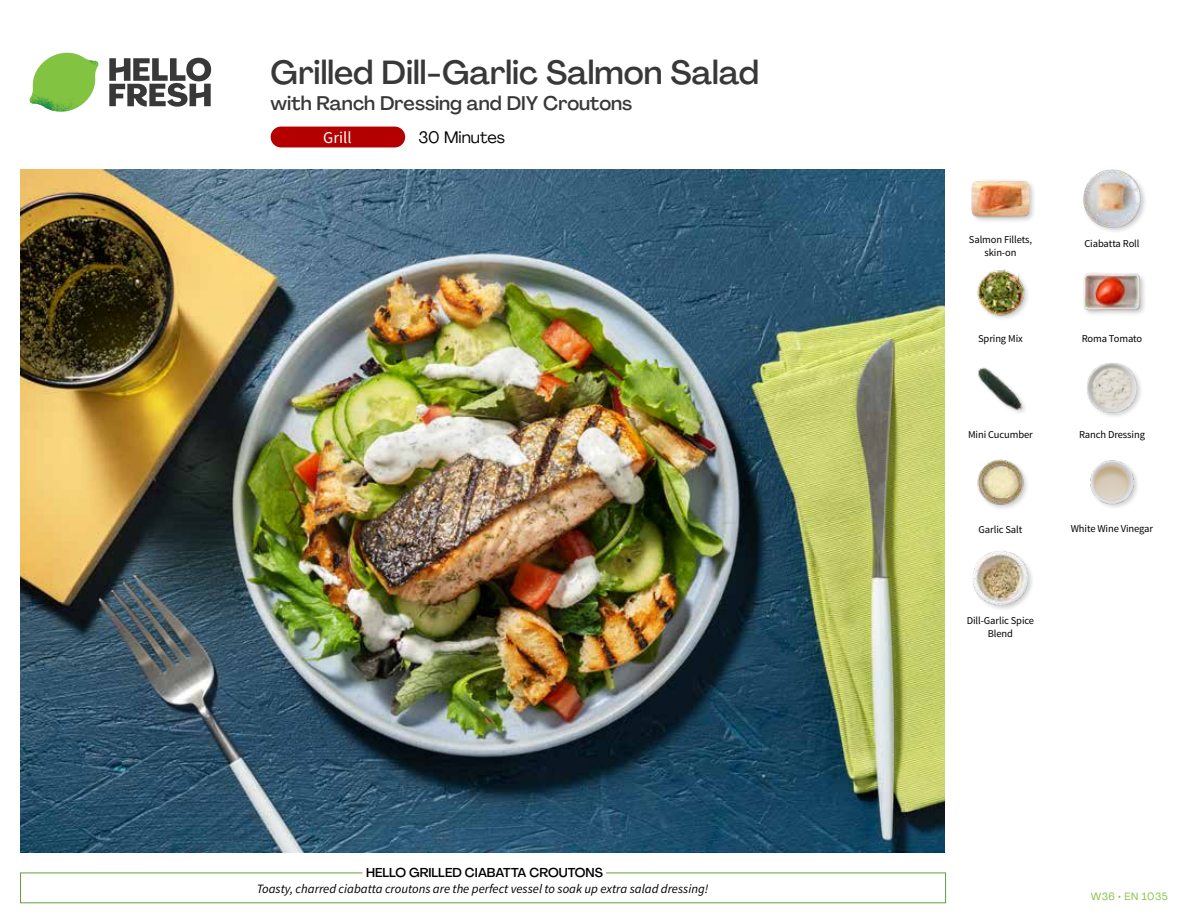
<style>
.page{position:relative;width:1188px;height:918px;background:#fff}
.page>*{position:absolute;margin:0;border:0;box-sizing:border-box;transform-origin:0 0}
.t1{font:500 33px "Agrandir";color:#383839}
.t2{font:500 19.5px "Agrandir";color:#383839}
.t3{font:16.5px "Agrandir";color:#000}
.t4{font:16.5px "Source Sans Pro";color:#fff}
.t5{font:italic 12.75px "Source Sans Pro";color:#000}
.t6{font:500 12.75px "Agrandir";color:#000}
.t7{font:10.5px/13.5px "Source Sans Pro";letter-spacing:-.01em;color:#000;text-align:center}
.t8{font:10.5px "Agrandir";letter-spacing:.05em;color:#82c341}
</style>
<div class="page">
<svg style="left:109px;top:57px;width:102px;height:50px"></svg>
<svg style="left:34px;top:53px;width:62px;height:40px"></svg>
<img style="left:67px;top:53px;width:32px;height:26px">
<img style="left:33px;top:75px;width:59px;height:11px">
<img style="left:29px;top:79px;width:61px;height:33px">
<img style="left:65px;top:86px;width:27px;height:25px">
<div style="left:20px;top:873px;width:926px;height:30px;border:1px solid #609f43"></div>
<div style="left:362px;top:865px;width:244px;height:15px;background:#fff"></div>
<img style="left:21px;top:170px;width:924px;height:682px">
<div style="left:271px;top:127px;width:134px;height:20px;background:#b40000;border-radius:10px"></div>
<div style="left:972px;top:550px;width:62px;height:62px;background:#000;opacity:.2"></div>
<img style="left:973px;top:551px;width:55px;height:55px">
<img style="left:1090px;top:460px;width:48px;height:48px">
<img style="left:977px;top:459px;width:50px;height:50px">
<div style="left:1085px;top:361px;width:59px;height:58px;background:#000;opacity:.2"></div>
<img style="left:1086px;top:362px;width:51px;height:51px">
<img style="left:978px;top:367px;width:47px;height:46px">
<div style="left:1082px;top:272px;width:65px;height:45px;background:#000;opacity:.2"></div>
<img style="left:1083px;top:272px;width:58px;height:45px">
<img style="left:977px;top:269px;width:51px;height:50px">
<div style="left:1082px;top:169px;width:65px;height:65px;background:#000;opacity:.2"></div>
<img style="left:1083px;top:170px;width:58px;height:57px">
<div style="left:971px;top:179px;width:65px;height:45px;background:#000;opacity:.2"></div>
<img style="left:972px;top:179px;width:57px;height:45px">
<h1 class="t1" style="left:271px;top:52px;width:490px">Grilled Dill-Garlic Salmon Salad</h1>
<h2 class="t2" style="left:271px;top:91px;width:363px">with Ranch Dressing and DIY Croutons</h2>
<h3 class="t4" style="left:323px;top:128px;width:30px">Grill</h3>
<h3 class="t3" style="left:418px;top:127px;width:88px">30 Minutes</h3>
<p class="t6" style="left:366px;top:864px;width:238px">HELLO GRILLED CIABATTA CROUTONS</p>
<p class="t5" style="left:257px;top:881px;width:453px">Toasty, charred ciabatta croutons are the perfect vessel to soak up extra salad dressing!</p>
<p class="t7" style="left:969px;top:233px;width:65px">Salmon Fillets, skin-on</p>
<p class="t7" style="left:1084px;top:237px;width:57px">Ciabatta Roll</p>
<p class="t7" style="left:978px;top:332px;width:46px">Spring Mix</p>
<p class="t7" style="left:1082px;top:332px;width:62px">Roma Tomato</p>
<p class="t7" style="left:968px;top:428px;width:66px">Mini Cucumber</p>
<p class="t7" style="left:1079px;top:428px;width:67px">Ranch Dressing</p>
<p class="t7" style="left:979px;top:522px;width:45px">Garlic Salt</p>
<p class="t7" style="left:1071px;top:522px;width:84px">White Wine Vinegar</p>
<p class="t7" style="left:967px;top:614px;width:69px">Dill-Garlic Spice<br>Blend</p>
<p class="t8" style="left:1091px;top:890px;width:79px">W36 • EN 1035</p>
</div>
